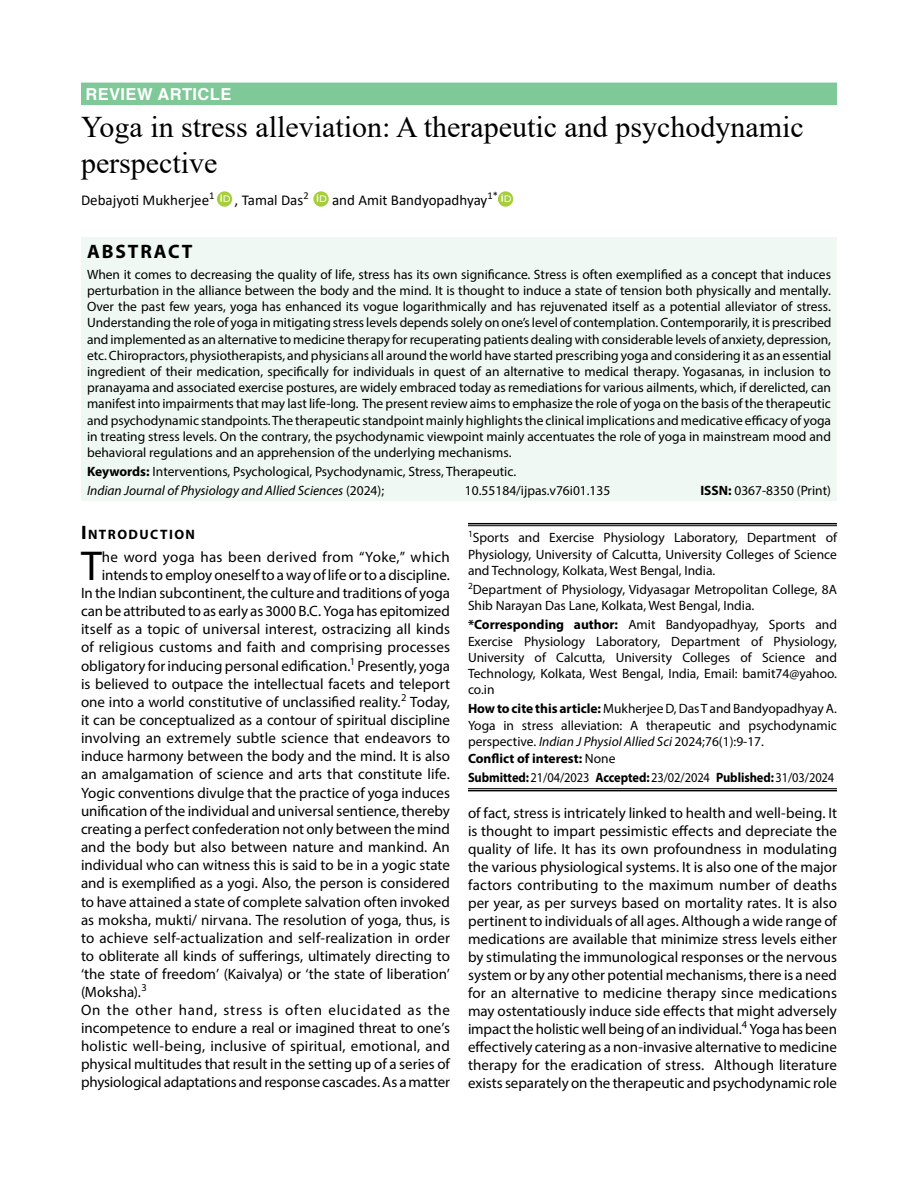
<style>
.page{position:relative;width:918px;height:1188px;background:#fff}
.page>*{position:absolute;margin:0;border:0;box-sizing:border-box;transform-origin:0 0}
.Body_flush{font:42px "Myriad Pro";color:#000}
.article_head{font:30px/36px "Times New Roman";color:#000}
.A{font:700 19.5px "Myriad Pro";letter-spacing:.095em;color:#000}
.Subject{font:700 16.5px "Helvetica";letter-spacing:.025em;color:#fff}
.Body_flush-2{font:15px "Myriad Pro";color:#000}
.text{font:15px/18px "Myriad Pro";letter-spacing:-.005em;color:#000;text-align:justify}
.author{font:15px "Calibri";color:#000}
.Body_flush-3{font:15px "Myriad Pro";letter-spacing:.025em;color:#000}
.A-2{font:700 13.65px "Myriad Pro";letter-spacing:.105em;color:#000}
.Abstract{font:13.5px/16.2px "Myriad Pro";color:#000;text-align:justify}
.affiliation{font:13.5px/16.2px "Myriad Pro";color:#000;text-align:justify}
.affiliation-2{font:13.5px "Myriad Pro";color:#000;scale:.92 1}
.Abstract-2{font:italic 13.5px "Myriad Pro";color:#000}
.affiliation-3{font:700 13.5px "Myriad Pro";color:#000}
.t1{font:500 9.45px "Montserrat";color:#fff}
.t2{font:500 9px "Montserrat Alternates";color:#fff}
.s1{font-weight:700}
.s2{font-style:normal}
.s3{font-size:19.5px}
.s4{font-style:italic}
.s5{font-weight:400}
</style>
<div class="page">
<div style="left:81px;top:237px;width:756px;height:264px;background:#eff8f2"></div>
<div style="left:218px;top:192px;width:13px;height:14px;background:#a5ce39;border-radius:50%"></div>
<div style="left:217px;top:191px;width:15px;height:16px;border:2px solid #a5ce39;border-radius:50%"></div>
<div style="left:314px;top:192px;width:14px;height:14px;background:#a5ce39;border-radius:50%"></div>
<div style="left:313px;top:191px;width:16px;height:16px;border:2px solid #a5ce39;border-radius:50%"></div>
<div style="left:499px;top:192px;width:13px;height:14px;background:#a5ce39;border-radius:50%"></div>
<div style="left:498px;top:191px;width:15px;height:16px;border:2px solid #a5ce39;border-radius:50%"></div>
<div style="left:81px;top:83px;width:756px;height:22px;background:#7fc898"></div>
<hr style="left:468px;top:788px;width:369px;height:1px;background:#000">
<hr style="left:468px;top:790px;width:369px;height:1px;background:#000">
<hr style="left:468px;top:523px;width:369px;height:1px;background:#000">
<hr style="left:468px;top:525px;width:369px;height:1px;background:#000">
<p class="Subject" style="left:86px;top:81px;width:147px">REVIEW ARTICLE</p>
<p class="article_head" style="left:81px;top:108px;width:724px">Yoga in stress alleviation: A therapeutic and psychodynamic perspective</p>
<p class="author" style="left:81px;top:189px;width:135px">Debajyoti Mukherjee<sup>1</sup></p>
<p class="t1" style="left:220px;top:192px;width:12px">ID</p>
<p class="t2" style="left:317px;top:191px;width:4px">i</p>
<p class="author" style="left:332px;top:189px;width:167px">and Amit Bandyopadhyay<sup>1*</sup></p>
<p class="t1" style="left:501px;top:192px;width:12px">ID</p>
<p class="t2" style="left:220px;top:191px;width:4px">i</p>
<p class="author" style="left:235px;top:189px;width:76px">, Tamal Das<sup>2</sup></p>
<p class="t1" style="left:316px;top:192px;width:12px">ID</p>
<p class="t2" style="left:501px;top:191px;width:4px">i</p>
<p class="A" style="left:87px;top:239px;width:107px">ABSTRACT</p>
<p class="Abstract" style="left:87px;top:266px;width:746px">When it comes to decreasing the quality of life, stress has its own significance. Stress is often exemplified as a concept that induces perturbation in the alliance between the body and the mind. It is thought to induce a state of tension both physically and mentally.<br>Over the past few years, yoga has enhanced its vogue logarithmically and has rejuvenated itself as a potential alleviator of stress.<br>Understanding the role of yoga in mitigating stress levels depends solely on one’s level of contemplation. Contemporarily, it is prescribed and implemented as an alternative to medicine therapy for recuperating patients dealing with considerable levels of anxiety, depression, etc. Chiropractors, physiotherapists, and physicians all around the world have started prescribing yoga and considering it as an essential ingredient of their medication, specifically for individuals in quest of an alternative to medical therapy. Yogasanas, in inclusion to pranayama and associated exercise postures, are widely embraced today as remediations for various ailments, which, if derelicted, can manifest into impairments that may last life-long. The present review aims to emphasize the role of yoga on the basis of the therapeutic and psychodynamic standpoints. The therapeutic standpoint mainly highlights the clinical implications and medicative efficacy of yoga in treating stress levels. On the contrary, the psychodynamic viewpoint mainly accentuates the role of yoga in mainstream mood and behavioral regulations and an apprehension of the underlying mechanisms.</p>
<p class="Abstract" style="left:87px;top:463px;width:431px"><span class="s1">Keywords:</span> Interventions, Psychological, Psychodynamic, Stress, Therapeutic.</p>
<p class="Abstract-2" style="left:87px;top:482px;width:299px">Indian Journal of Physiology and Allied Sciences <span class="s2">(2024);</span></p>
<p class="Abstract" style="left:465px;top:483px;width:147px">10.55184/ijpas.v76i01.135</p>
<p class="Abstract" style="left:700px;top:483px;width:132px"><span class="s1">ISSN:</span> 0367-8350 (Print)</p>
<p class="A-2" style="left:81px;top:526px;width:116px"><span class="s3">I</span>NTRODUCTION</p>
<p class="Body_flush" style="left:81px;top:540px;width:22px">T</p>
<p class="Body_flush-3" style="left:102px;top:547px;width:350px">he word yoga has been derived from “Yoke,” which</p>
<p class="Body_flush-2" style="left:102px;top:566px;width:350px">intends to employ oneself to a way of life or to a discipline.</p>
<p class="Body_flush-2" style="left:81px;top:584px;width:371px">In the Indian subcontinent, the culture and traditions of yoga</p>
<p class="Body_flush-2" style="left:81px;top:602px;width:370px">can be attributed to as early as 3000 B.C. Yoga has epitomized</p>
<p class="Body_flush-2" style="left:81px;top:620px;width:371px">itself as a topic of universal interest, ostracizing all kinds</p>
<p class="Body_flush-2" style="left:81px;top:638px;width:370px">of religious customs and faith and comprising processes</p>
<p class="Body_flush-2" style="left:81px;top:656px;width:371px">obligatory for inducing personal edification.<sup>1</sup> Presently, yoga</p>
<p class="Body_flush-2" style="left:81px;top:674px;width:370px">is believed to outpace the intellectual facets and teleport</p>
<p class="Body_flush-2" style="left:81px;top:693px;width:371px">one into a world constitutive of unclassified reality.<sup>2</sup> Today,</p>
<p class="Body_flush-2" style="left:81px;top:711px;width:371px">it can be conceptualized as a contour of spiritual discipline</p>
<p class="Body_flush-2" style="left:81px;top:729px;width:370px">involving an extremely subtle science that endeavors to</p>
<p class="Body_flush-2" style="left:81px;top:747px;width:370px">induce harmony between the body and the mind. It is also</p>
<p class="Body_flush-2" style="left:81px;top:765px;width:371px">an amalgamation of science and arts that constitute life.</p>
<p class="Body_flush-2" style="left:81px;top:783px;width:370px">Yogic conventions divulge that the practice of yoga induces</p>
<p class="Body_flush-2" style="left:81px;top:802px;width:370px">unification of the individual and universal sentience, thereby</p>
<p class="Body_flush-2" style="left:81px;top:820px;width:371px">creating a perfect confederation not only between the mind</p>
<p class="Body_flush-2" style="left:81px;top:838px;width:370px">and the body but also between nature and mankind. An</p>
<p class="Body_flush-2" style="left:81px;top:856px;width:371px">individual who can witness this is said to be in a yogic state</p>
<p class="Body_flush-2" style="left:81px;top:874px;width:371px">and is exemplified as a yogi. Also, the person is considered</p>
<p class="Body_flush-2" style="left:81px;top:892px;width:370px">to have attained a state of complete salvation often invoked</p>
<p class="Body_flush-2" style="left:81px;top:910px;width:370px">as moksha, mukti/ nirvana. The resolution of yoga, thus, is</p>
<p class="Body_flush-2" style="left:81px;top:929px;width:371px">to achieve self-actualization and self-realization in order</p>
<p class="Body_flush-2" style="left:81px;top:947px;width:370px">to obliterate all kinds of sufferings, ultimately directing to</p>
<p class="Body_flush-2" style="left:81px;top:965px;width:371px">‘the state of freedom’ (Kaivalya) or ‘the state of liberation’</p>
<p class="Body_flush-2" style="left:81px;top:983px;width:67px">(Moksha).<sup>3</sup></p>
<p class="text" style="left:81px;top:1001px;width:371px">On the other hand, stress is often elucidated as the incompetence to endure a real or imagined threat to one’s holistic well-being, inclusive of spiritual, emotional, and physical multitudes that result in the setting up of a series of physiological adaptations and response cascades. As a matter</p>
<p class="affiliation" style="left:468px;top:530px;width:371px"><sup>1</sup>Sports and Exercise Physiology Laboratory, Department of Physiology, University of Calcutta, University Colleges of Science and Technology, Kolkata, West Bengal, India.</p>
<p class="affiliation" style="left:468px;top:581px;width:371px"><sup>2</sup>Department of Physiology, Vidyasagar Metropolitan College, 8A<br>Shib Narayan Das Lane, Kolkata, West Bengal, India.</p>
<p class="affiliation" style="left:468px;top:617px;width:371px"><span class="s1">*Corresponding author:</span> Amit Bandyopadhyay, Sports and Exercise Physiology Laboratory, Department of Physiology, University of Calcutta, University Colleges of Science and Technology, Kolkata, West Bengal, India, Email: bamit74@yahoo. co.in</p>
<p class="affiliation" style="left:468px;top:701px;width:371px"><span class="s1">How to cite this article:</span> Mukherjee D, Das T and Bandyopadhyay A.<br>Yoga in stress alleviation: A therapeutic and psychodynamic perspective. <span class="s4">Indian J Physiol Allied Sci</span> 2024;76(1):9-17.</p>
<p class="affiliation-3" style="left:468px;top:750px;width:149px">Conflict of interest: <span class="s5">None</span></p>
<p class="affiliation-2" style="left:468px;top:769px;width:400px"><span class="s1">Submitted:</span>21/04/2023 <span class="s1">Accepted:</span>23/02/2024 <span class="s1">Published:</span>31/03/2024</p>
<p class="text" style="left:468px;top:803px;width:371px">of fact, stress is intricately linked to health and well-being. It is thought to impart pessimistic effects and depreciate the quality of life. It has its own profoundness in modulating the various physiological systems. It is also one of the major factors contributing to the maximum number of deaths per year, as per surveys based on mortality rates. It is also pertinent to individuals of all ages. Although a wide range of medications are available that minimize stress levels either by stimulating the immunological responses or the nervous system or by any other potential mechanisms, there is a need for an alternative to medicine therapy since medications may ostentatiously induce side effects that might adversely impact the holistic well being of an individual.<sup>4</sup> Yoga has been effectively catering as a non-invasive alternative to medicine therapy for the eradication of stress. Although literature exists separately on the therapeutic and psychodynamic role</p>
</div>
